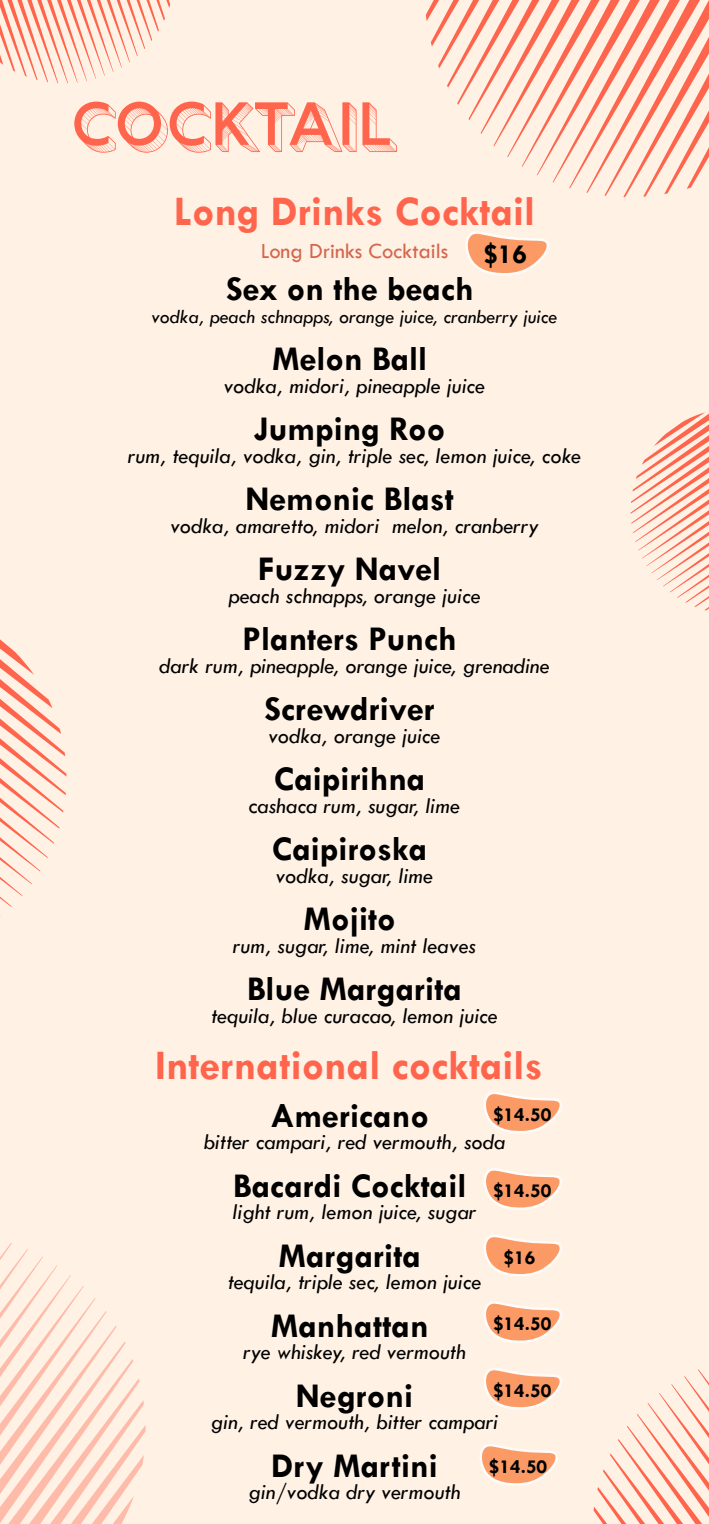
<style>
.page{position:relative;width:709px;height:1524px;background:#fff2e5}
.page>*{position:absolute;margin:0;border:0;box-sizing:border-box;transform-origin:0 0}
.t1{font:700 42.5px "Tw Cen";color:#ff654d}
.t2{font:700 35px "Tw Cen";color:#000}
.t3{font:700 28px "Tw Cen";color:#000}
.t4{font:italic 22.5px "Tw Cen";color:#000}
.t5{font:22.5px "Tw Cen";color:#d4654d}
.t6{font:italic 20px "Tw Cen";color:#000}
.t7{font:700 20px "Tw Cen";color:#000}
.s1{font-style:normal}
</style>
<div class="page">
<svg style="left:74px;top:102px;width:323px;height:51px"></svg>
<svg style="left:426px;top:0;width:283px;height:197px"></svg>
<svg style="left:0;top:639px;width:66px;height:278px"></svg>
<svg style="left:593px;top:1369px;width:116px;height:155px"></svg>
<svg style="left:0;top:1243px;width:146px;height:281px"></svg>
<svg style="left:630px;top:412px;width:79px;height:198px"></svg>
<svg style="left:0;top:0;width:170px;height:83px"></svg>
<svg style="left:484px;top:1092px;width:78px;height:41px"></svg>
<svg style="left:484px;top:1168px;width:78px;height:42px"></svg>
<svg style="left:484px;top:1235px;width:78px;height:41px"></svg>
<svg style="left:484px;top:1301px;width:78px;height:42px"></svg>
<svg style="left:484px;top:1368px;width:78px;height:41px"></svg>
<svg style="left:480px;top:1444px;width:78px;height:41px"></svg>
<svg style="left:465px;top:231px;width:84px;height:44px"></svg>
<h1 class="t1" style="left:174px;top:186px;width:363px">Long Drinks Cocktail</h1>
<p class="t5" style="left:261px;top:237px;width:189px">Long Drinks Cocktails</p>
<h2 class="t2" style="left:226px;top:268px;width:249px">Sex on the beach</h2>
<p class="t6" style="left:152px;top:304px;width:407px">vodka, peach schnapps, orange juice, cranberry juice</p>
<h2 class="t2" style="left:272px;top:338px;width:157px">Melon Ball</h2>
<p class="t4" style="left:224px;top:372px;width:263px">vodka, midori, pineapple juice</p>
<h2 class="t2" style="left:254px;top:408px;width:193px">Jumping Roo</h2>
<p class="t4" style="left:128px;top:442px;width:454px">rum, tequila, vodka, gin, triple sec, lemon juice, coke</p>
<h2 class="t2" style="left:245px;top:478px;width:210px">Nemonic Blast</h2>
<p class="t4" style="left:170px;top:512px;width:369px">vodka, amaretto, midori melon, cranberry</p>
<h2 class="t2" style="left:258px;top:548px;width:185px">Fuzzy Navel</h2>
<p class="t4" style="left:228px;top:582px;width:253px">peach schnapps, orange juice</p>
<h2 class="t2" style="left:242px;top:618px;width:216px">Planters Punch</h2>
<p class="t4" style="left:159px;top:652px;width:392px">dark rum, pineapple, orange juice, grenadine</p>
<h2 class="t2" style="left:264px;top:688px;width:172px">Screwdriver</h2>
<p class="t4" style="left:268px;top:722px;width:173px">vodka, orange juice</p>
<h2 class="t2" style="left:274px;top:758px;width:153px">Caipirihna</h2>
<p class="t4" style="left:249px;top:792px;width:213px"><span class="s1">c</span>ashaca rum, sugar, lime</p>
<h2 class="t2" style="left:272px;top:828px;width:157px">Caipiroska</h2>
<p class="t4" style="left:276px;top:862px;width:159px">vodka, sugar, lime</p>
<h2 class="t2" style="left:303px;top:898px;width:94px">Mojito</h2>
<p class="t4" style="left:233px;top:932px;width:244px">rum, sugar, lime, mint leaves</p>
<h2 class="t2" style="left:247px;top:968px;width:216px">Blue Margarita</h2>
<p class="t4" style="left:211px;top:1002px;width:288px">tequila, blue curacao, lemon juice</p>
<h1 class="t1" style="left:155px;top:1040px;width:389px">International cocktails</h1>
<h2 class="t2" style="left:270px;top:1094px;width:160px">Americano</h2>
<p class="t4" style="left:204px;top:1128px;width:303px">bitter campari, red vermouth, soda</p>
<h2 class="t2" style="left:233px;top:1164px;width:235px">Bacardi Cocktail</h2>
<p class="t4" style="left:232px;top:1198px;width:245px">light rum, lemon juice, sugar</p>
<h2 class="t2" style="left:278px;top:1234px;width:144px">Margarita</h2>
<p class="t4" style="left:228px;top:1268px;width:255px">tequila, triple sec, lemon juice</p>
<h2 class="t2" style="left:271px;top:1304px;width:159px">Manhattan</h2>
<p class="t4" style="left:243px;top:1338px;width:224px">rye whiskey, red vermouth</p>
<h2 class="t2" style="left:296px;top:1374px;width:119px">Negroni</h2>
<p class="t4" style="left:211px;top:1408px;width:289px">gin, red vermouth, bitter campari</p>
<h2 class="t2" style="left:271px;top:1444px;width:168px">Dry Martini</h2>
<p class="t4" style="left:248px;top:1478px;width:213px">gin/vodka dry vermouth</p>
<p class="t3" style="left:483px;top:238px;width:45px">$16</p>
<p class="t7" style="left:493px;top:1102px;width:60px">$14.50</p>
<p class="t7" style="left:493px;top:1179px;width:60px">$14.50</p>
<p class="t7" style="left:503px;top:1245px;width:33px">$16</p>
<p class="t7" style="left:493px;top:1312px;width:60px">$14.50</p>
<p class="t7" style="left:493px;top:1378px;width:60px">$14.50</p>
<p class="t7" style="left:489px;top:1454px;width:60px">$14.50</p>
</div>
